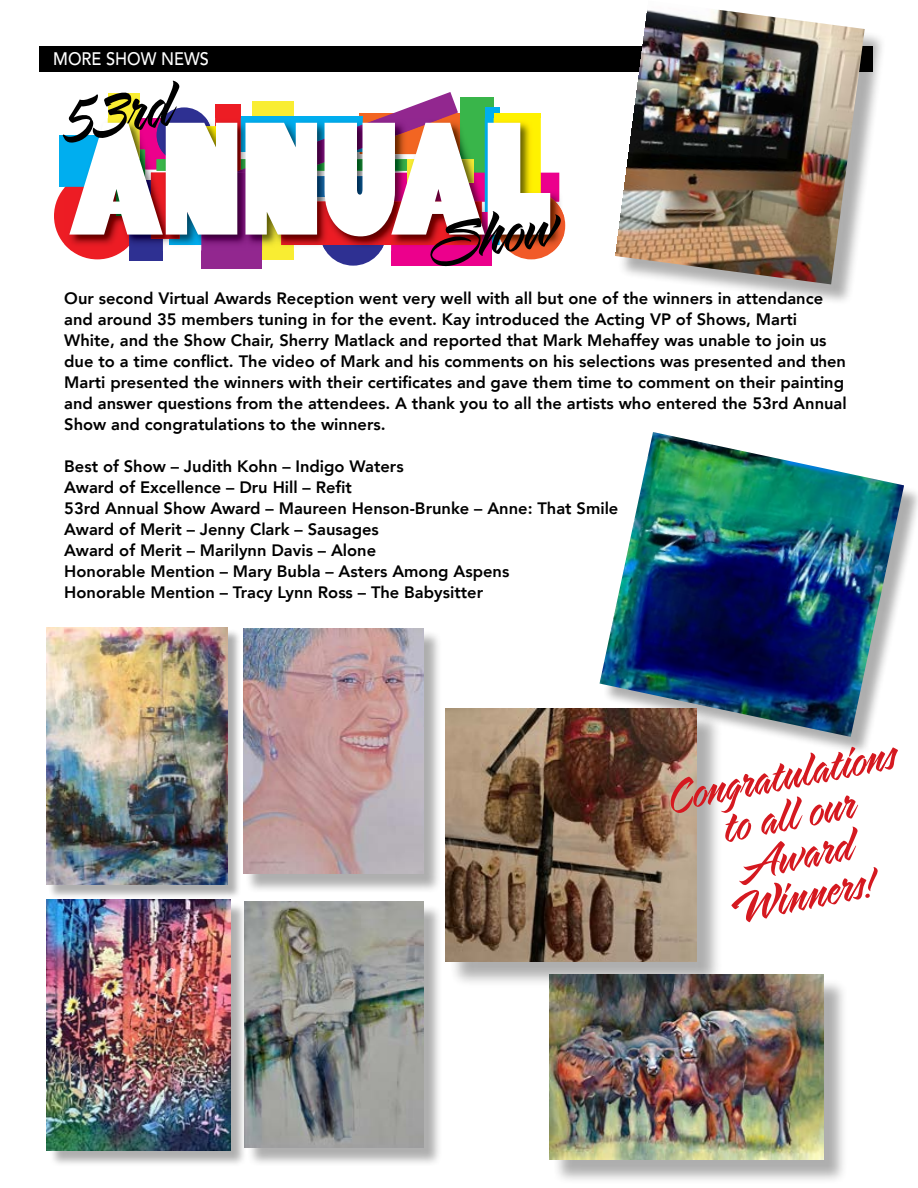
<style>
.page{position:relative;width:918px;height:1188px;background:#fff}
.page>*{position:absolute;margin:0;border:0;box-sizing:border-box;transform-origin:0 0}
.t1{font:72.9px "LHF Sarah Script Neue";color:#000}
.t2{font:54px/40.5px "LHF Sarah Script Neue";color:#d51920;text-align:center}
.t3{font:500 18px "Avenir LT Std";color:#fff;scale:.91 1}
.t4{font:800 16.5px/21px "Avenir";color:#000}
</style>
<div class="page">
<div style="left:39px;top:46px;width:834px;height:25px;background:#000"></div>
<div style="left:603px;top:435px;width:315px;height:321px;background:#000;opacity:.32"></div>
<img style="left:600px;top:432px;width:304px;height:305px">
<div style="left:247px;top:904px;width:195px;height:263px;background:#000;opacity:.32"></div>
<img style="left:247px;top:902px;width:176px;height:246px">
<div style="left:449px;top:712px;width:275px;height:275px;background:#000;opacity:.32"></div>
<img style="left:446px;top:708px;width:251px;height:253px">
<div style="left:49px;top:901px;width:198px;height:266px;background:#000;opacity:.32"></div>
<img style="left:47px;top:900px;width:184px;height:250px">
<div style="left:245px;top:630px;width:197px;height:263px;background:#000;opacity:.32"></div>
<img style="left:243px;top:628px;width:180px;height:246px">
<div style="left:48px;top:629px;width:194px;height:270px;background:#000;opacity:.32"></div>
<img style="left:46px;top:627px;width:181px;height:258px">
<div style="left:252px;top:101px;width:42px;height:158px;background:#f9ed32"></div>
<div style="left:54px;top:173px;width:87px;height:86px;background:#ed1d24;border-radius:50%"></div>
<div style="left:320px;top:199px;width:66px;height:67px;background:#2e3092;border-radius:50%"></div>
<div style="left:497px;top:191px;width:68px;height:68px;background:#f15a29;border-radius:50%"></div>
<div style="left:391px;top:212px;width:101px;height:54px;background:#ec008c"></div>
<div style="left:59px;top:135px;width:70px;height:52px;background:#00aeef"></div>
<div style="left:129px;top:180px;width:34px;height:81px;background:#2e3092"></div>
<div style="left:202px;top:173px;width:60px;height:96px;background:#92278f"></div>
<img style="left:550px;top:172px;width:10px;height:21px">
<img style="left:163px;top:239px;width:39px;height:11px">
<img style="left:550px;top:173px;width:9px;height:20px">
<img style="left:262px;top:236px;width:32px;height:14px">
<img style="left:492px;top:236px;width:5px;height:9px">
<img style="left:65px;top:186px;width:64px;height:64px">
<img style="left:323px;top:245px;width:61px;height:5px">
<img style="left:497px;top:193px;width:67px;height:57px">
<img style="left:169px;top:236px;width:33px;height:9px">
<img style="left:391px;top:236px;width:101px;height:14px">
<img style="left:281px;top:236px;width:201px;height:9px">
<img style="left:129px;top:236px;width:34px;height:14px">
<img style="left:202px;top:236px;width:60px;height:8px">
<img style="left:151px;top:236px;width:29px;height:3px">
<svg style="left:69px;top:92px;width:481px;height:144px"></svg>
<div style="left:553px;top:977px;width:296px;height:207px;background:#000;opacity:.32"></div>
<img style="left:549px;top:974px;width:275px;height:186px">
<div style="left:618px;top:4px;width:269px;height:303px;background:#000;opacity:.32"></div>
<img style="left:614px;top:4px;width:251px;height:280px">
<p class="t3" style="left:53px;top:48px;width:173px">MORE SHOW NEWS</p>
<h1 class="t1" style="left:59px;top:83px;width:114px;rotate:-9deg">53rd</h1>
<h1 class="t1" style="left:427px;top:205px;width:130px;rotate:-9deg">Show</h1>
<p class="t4" style="left:64px;top:288px;width:784px">Our second Virtual Awards Reception went very well with all but one of the winners in attendance and around 35 members tuning in for the event. Kay introduced the Acting VP of Shows, Marti White, and the Show Chair, Sherry Matlack and reported that Mark Mehaffey was unable to join us due to a time conflict. The video of Mark and his comments on his selections was presented and then Marti presented the winners with their certificates and gave them time to comment on their painting and answer questions from the attendees. A thank you to all the artists who entered the 53rd Annual Show and congratulations to the winners.</p>
<p class="t4" style="left:64px;top:456px;width:556px">Best of Show – Judith Kohn – Indigo Waters<br>Award of Excellence – Dru Hill – Refit<br>53rd Annual Show Award – Maureen Henson-Brunke – Anne: That Smile Award of Merit – Jenny Clark – Sausages<br>Award of Merit – Marilynn Davis – Alone<br>Honorable Mention – Mary Bubla – Asters Among Aspens<br>Honorable Mention – Tracy Lynn Ross – The Babysitter</p>
<h2 class="t2" style="left:667px;top:782px;width:233px;rotate:-11deg">Congratulations to all our<br>Award<br>Winners!</h2>
</div>
